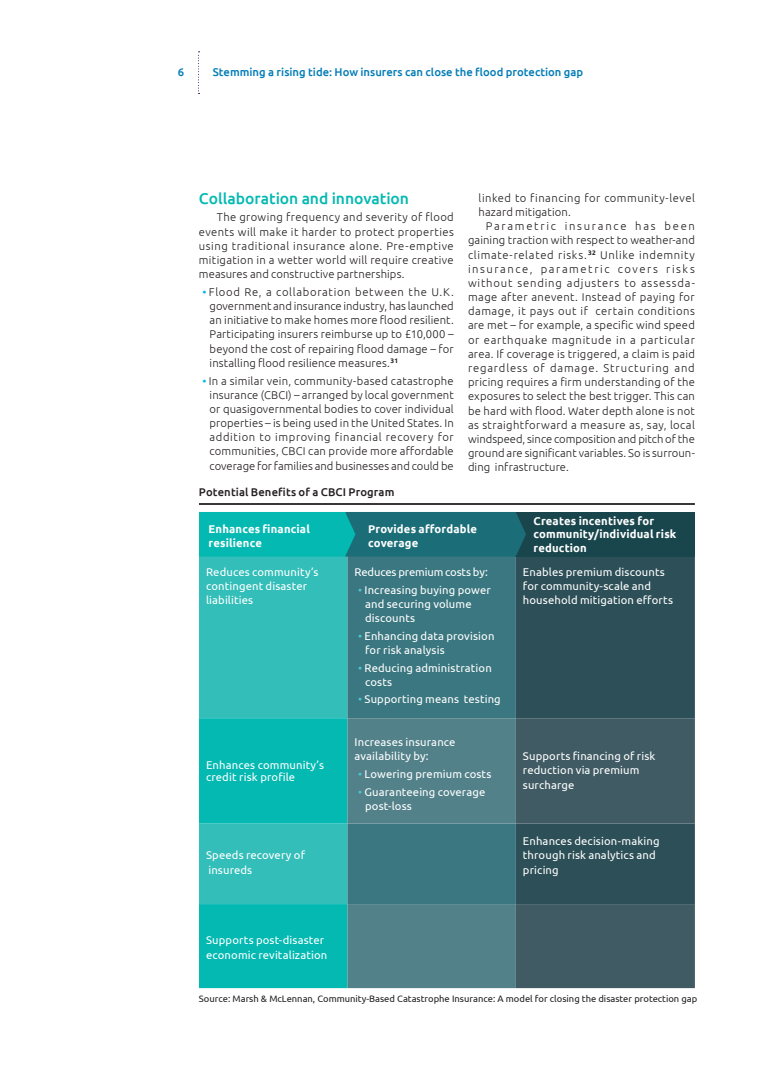
<style>
.page{position:relative;width:780px;height:1088px;background:#fff}
.page>*{position:absolute;margin:0;border:0;box-sizing:border-box;transform-origin:0 0}
.t1{font:500 15.62px "Ubuntu";color:#03b9b2}
.t2{font:300 11.25px/14.1px "Ubuntu";letter-spacing:.01em;color:#231f20;text-align:justify}
.t3{font:11.25px/14.1px "Ubuntu";letter-spacing:.01em;color:#fff}
.t4{font:700 11.25px/13.5px "Ubuntu";letter-spacing:.015em;color:#fff}
.t5{font:500 11.25px "Ubuntu";color:#007cb6}
.t6{font:300 11.25px/14.1px "Ubuntu";letter-spacing:.04em;color:#231f20}
.t7{font:500 11.25px "Ubuntu";letter-spacing:.01em;color:#231f20}
.t8{font:11.25px "Ubuntu";letter-spacing:-.015em;color:#fff}
.t9{font:9.38px "Ubuntu";color:#231f20}
.s1{font-weight:400;color:#00b9e7}
.s2{color:#4dc4d1}
</style>
<div class="page">
<div style="left:199px;top:556px;width:148px;height:162px;background:#33beb9"></div>
<div style="left:347px;top:556px;width:169px;height:162px;background:#3b7780"></div>
<div style="left:516px;top:557px;width:178px;height:161px;background:#2d4f57"></div>
<svg style="left:199px;top:718px;width:148px;height:270px;background:#11bab4"></svg>
<svg style="left:347px;top:718px;width:169px;height:270px;background:#4c7e87"></svg>
<svg style="left:516px;top:718px;width:178px;height:270px;background:#3a575f"></svg>
<div style="left:515px;top:512px;width:179px;height:45px;background:#19454c"></div>
<svg style="left:199px;top:512px;width:327px;height:44px;background:#0f9092"></svg>
<hr style="left:199px;top:503px;width:495px;height:2px;background:#231f20">
<svg style="left:198px;top:51px;width:1px;height:43px"></svg>
<p class="t5" style="left:178px;top:65px;width:8px">6</p>
<p class="t5" style="left:213px;top:65px;width:372px">Stemming a rising tide: How insurers can close the flood protection gap</p>
<h1 class="t1" style="left:199px;top:188px;width:211px">Collaboration and innovation</h1>
<p class="t2" style="left:199px;top:210px;width:256px;text-indent:18px">The growing frequency and severity of flood events will make it harder to protect properties using traditional insurance alone. Pre-emptive mitigation in a wetter world will require creative measures and constructive partnerships.</p>
<p class="t2" style="left:209px;top:285px;width:246px;text-indent:-7px"><span class="s1">•</span> Flood Re, a collaboration between the U.K. government and insurance industry, has launched an initiative to make homes more flood resilient.<br>Participating insurers reimburse up to £10,000 – beyond the cost of repairing flood damage – for installing flood resilience measures.<sup>31</sup></p>
<p class="t2" style="left:209px;top:373px;width:246px;text-indent:-7px"><span class="s1">•</span> In a similar vein, community-based catastrophe insurance (CBCI) – arranged by local government or quasigovernmental bodies to cover individual properties – is being used in the United States. In addition to improving financial recovery for communities, CBCI can provide more affordable coverage for families and businesses and could be</p>
<p class="t7" style="left:199px;top:485px;width:197px">Potential Benefits of a CBCI Program</p>
<p class="t6" style="left:478px;top:190px;width:218px">linked to financing for community-level hazard mitigation.</p>
<p class="t2" style="left:468px;top:219px;width:228px;text-indent:18px">Parametric insurance has been gaining traction with respect to weather-and climate-related risks.<sup>32</sup> Unlike indemnity insurance, parametric covers risks without sending adjusters to assessda&shy;mage after anevent. Instead of paying for damage, it pays out if certain conditions are met – for example, a specific wind speed or earthquake magnitude in a particular area. If coverage is triggered, a claim is paid regardless of damage. Structuring and pricing requires a firm understanding of the exposures to select the best trigger. This can be hard with flood. Water depth alone is not as straightforward a measure as, say, local windspeed, since composition and pitch of the ground are significant variables. So is surroun&shy;ding infrastructure.</p>
<p class="t4" style="left:208px;top:522px;width:103px">Enhances financial resilience</p>
<p class="t4" style="left:368px;top:522px;width:110px">Provides affordable coverage</p>
<p class="t3" style="left:206px;top:564px;width:114px">Reduces community’s contingent disaster liabilities</p>
<p class="t8" style="left:354px;top:565px;width:135px">Reduces premium costs by:</p>
<p class="t3" style="left:365px;top:582px;width:127px;text-indent:-7px"><span class="s2">•</span> Increasing buying power and securing volume discounts</p>
<p class="t3" style="left:365px;top:628px;width:131px;text-indent:-7px"><span class="s2">•</span> Enhancing data provision for risk analysis</p>
<p class="t3" style="left:365px;top:660px;width:128px;text-indent:-7px"><span class="s2">•</span> Reducing administration costs</p>
<p class="t3" style="left:358px;top:692px;width:144px"><span class="s2">•</span> Supporting means testing</p>
<p class="t3" style="left:206px;top:759px;width:119px;line-height:12.1px">Enhances community’s credit risk profile</p>
<p class="t3" style="left:206px;top:848px;width:100px">Speeds recovery of insureds</p>
<p class="t3" style="left:354px;top:734px;width:102px">Increases insurance availability by:</p>
<p class="t3" style="left:358px;top:766px;width:135px"><span class="s2">•</span> Lowering premium costs</p>
<p class="t3" style="left:365px;top:784px;width:122px;text-indent:-7px"><span class="s2">•</span> Guaranteeing coverage post-loss</p>
<p class="t4" style="left:533px;top:514px;width:144px">Creates incentives for community/individual risk reduction</p>
<p class="t3" style="left:523px;top:564px;width:152px">Enables premium discounts for community-scale and household mitigation efforts</p>
<p class="t3" style="left:523px;top:749px;width:134px">Supports financing of risk reduction via premium surcharge</p>
<p class="t3" style="left:523px;top:834px;width:138px">Enhances decision-making through risk analytics and pricing</p>
<p class="t3" style="left:206px;top:933px;width:123px">Supports post-disaster economic revitalization</p>
<p class="t9" style="left:199px;top:993px;width:500px">Source: Marsh &amp; McLennan, Community-Based Catastrophe Insurance: A model for closing the disaster protection gap</p>
</div>
